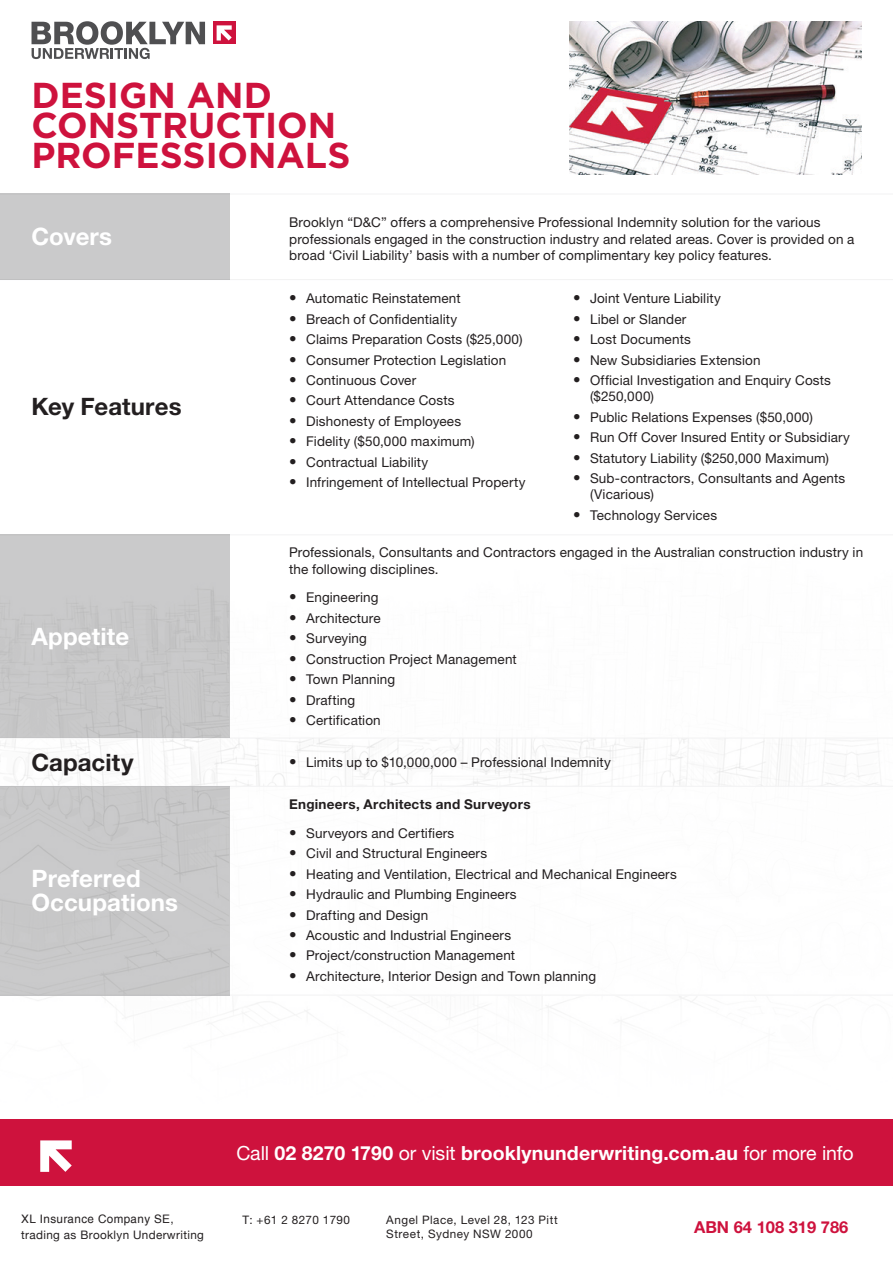
<style>
.page{position:relative;width:893px;height:1263px;background:#fff}
.page>*{position:absolute;margin:0;border:0;box-sizing:border-box;transform-origin:0 0}
.Pages_Header{font:700 36px/30px "Gotham";color:#ce123d}
.Table_Header_Contact{font:700 24px/23.9px "Helvetica Neue LT Std";letter-spacing:.005em;color:#fff}
.Table_Header_Contact-2{font:700 24px "Helvetica Neue LT Std";letter-spacing:.005em;color:#231f20}
.t1{font:700 19.5px "Helvetica Neue LT Std";letter-spacing:.005em;color:#fff}
.t2{font:700 16.5px "Helvetica Neue LT Std";color:#ce123d}
.Pages_body_text{font:13.5px/16.2px "Helvetica Neue LT Std";letter-spacing:.01em;color:#231f20}
.Pages_body_text-2{font:700 13.5px "Helvetica Neue LT Std";letter-spacing:.02em;color:#231f20}
.t3{font:11.7px/14.1px "Helvetica Neue LT Std";letter-spacing:.04em;color:#231f20}
.t4{font:11.7px "Helvetica Neue";letter-spacing:.03em;color:#231f20}
.t5{font:11.7px "Helvetica";letter-spacing:.03em;color:#231f20}
.s1{font-family:"Arial"}
.s2{font-size:15px}
.s3{font-weight:400}
</style>
<div class="page">
<div style="left:0;top:1119px;width:893px;height:67px;background:#ce123d"></div>
<svg style="left:40px;top:1140px;width:32px;height:32px"></svg>
<hr style="left:0;top:194px;width:893px;height:1px;background:#f2f2f3">
<hr style="left:0;top:279px;width:893px;height:1px;background:#f2f2f3">
<hr style="left:0;top:534px;width:893px;height:1px;background:#f2f2f3">
<hr style="left:0;top:738px;width:893px;height:1px;background:#f2f2f3">
<hr style="left:0;top:786px;width:893px;height:1px;background:#f2f2f3">
<hr style="left:0;top:995px;width:893px;height:1px;background:#f2f2f3">
<img style="left:570px;top:21px;width:291px;height:153px">
<div style="left:0;top:193px;width:230px;height:87px;background:#cacacb"></div>
<div style="left:0;top:534px;width:230px;height:204px;background:#c9c9ca"></div>
<div style="left:0;top:786px;width:230px;height:209px;background:#c9c9ca"></div>
<div style="left:213px;top:22px;width:22px;height:22px;background:#ce123d"></div>
<svg style="left:217px;top:25px;width:15px;height:16px"></svg>
<svg style="left:32px;top:21px;width:173px;height:38px"></svg>
<p class="Pages_Header" style="left:32px;top:80px;width:321px">DESIGN AND<br>CONSTRUCTION<br>PROFESSIONALS</p>
<p class="Table_Header_Contact" style="left:32px;top:224px;width:82px">Covers</p>
<p class="Table_Header_Contact-2" style="left:32px;top:392px;width:152px">Key Features</p>
<p class="Table_Header_Contact" style="left:32px;top:624px;width:99px">Appetite</p>
<p class="Table_Header_Contact-2" style="left:32px;top:748px;width:103px">Capacity</p>
<p class="Table_Header_Contact" style="left:32px;top:866px;width:148px">Prefer<span class="s1">r</span>ed<br>Occupations</p>
<p class="Pages_body_text" style="left:289px;top:214px;width:567px">Brooklyn “D&amp;C” offers a comprehensive Professional Indemnity solution for the various professionals engaged in the construction industry and related areas. Cover is provided on a broad ‘Civil Liability’ basis with a number of complimentary key policy features.</p>
<p class="Pages_body_text" style="left:289px;top:290px;width:173px"><span class="s2">•</span> Automatic Reinstatement</p>
<p class="Pages_body_text" style="left:289px;top:311px;width:170px"><span class="s2">•</span> Breach of Confidentiality</p>
<p class="Pages_body_text" style="left:289px;top:331px;width:235px"><span class="s2">•</span> Claims Preparation Costs ($25,000)</p>
<p class="Pages_body_text" style="left:289px;top:351px;width:219px"><span class="s2">•</span> Consumer Protection Legislation</p>
<p class="Pages_body_text" style="left:289px;top:372px;width:129px"><span class="s2">•</span> Continuous Cover</p>
<p class="Pages_body_text" style="left:289px;top:392px;width:167px"><span class="s2">•</span> Court Attendance Costs</p>
<p class="Pages_body_text" style="left:289px;top:413px;width:174px"><span class="s2">•</span> Dishonesty of Employees</p>
<p class="Pages_body_text" style="left:289px;top:433px;width:187px"><span class="s2">•</span> Fidelity ($50,000 maximum)</p>
<p class="Pages_body_text" style="left:289px;top:454px;width:141px"><span class="s2">•</span> Contractual Liability</p>
<p class="Pages_body_text" style="left:289px;top:474px;width:238px"><span class="s2">•</span> Infringement of Intellectual Property</p>
<p class="Pages_body_text" style="left:573px;top:290px;width:149px"><span class="s2">•</span> Joint Venture Liability</p>
<p class="Pages_body_text" style="left:573px;top:311px;width:115px"><span class="s2">•</span> Libel or Slander</p>
<p class="Pages_body_text" style="left:573px;top:331px;width:119px"><span class="s2">•</span> Lost Documents</p>
<p class="Pages_body_text" style="left:573px;top:351px;width:189px"><span class="s2">•</span> New Subsidiaries Extension</p>
<p class="Pages_body_text" style="left:590px;top:372px;width:242px;text-indent:-17px"><span class="s2">•</span> Official Investigation and Enquiry Costs ($250,000)</p>
<p class="Pages_body_text" style="left:573px;top:409px;width:241px"><span class="s2">•</span> Public Relations Expenses ($50,000)</p>
<p class="Pages_body_text" style="left:573px;top:429px;width:279px"><span class="s2">•</span> Run Off Cover Insured Entity or Subsidiary</p>
<p class="Pages_body_text" style="left:573px;top:449px;width:257px"><span class="s2">•</span> Statutory Liability ($250,000 Maximum)</p>
<p class="Pages_body_text" style="left:590px;top:470px;width:257px;text-indent:-17px"><span class="s2">•</span> Sub-contractors, Consultants and Agents (Vicarious)</p>
<p class="Pages_body_text" style="left:573px;top:507px;width:146px"><span class="s2">•</span> Technology Services</p>
<p class="Pages_body_text" style="left:289px;top:544px;width:576px">Professionals, Consultants and Contractors engaged in the Australian construction industry in the following disciplines.</p>
<p class="Pages_body_text" style="left:289px;top:589px;width:91px"><span class="s2">•</span> Engineering</p>
<p class="Pages_body_text" style="left:289px;top:610px;width:93px"><span class="s2">•</span> Architecture</p>
<p class="Pages_body_text" style="left:289px;top:630px;width:79px"><span class="s2">•</span> Surveying</p>
<p class="Pages_body_text" style="left:289px;top:651px;width:229px"><span class="s2">•</span> Construction Project Management</p>
<p class="Pages_body_text" style="left:289px;top:671px;width:107px"><span class="s2">•</span> Town Planning</p>
<p class="Pages_body_text" style="left:289px;top:692px;width:67px"><span class="s2">•</span> Drafting</p>
<p class="Pages_body_text" style="left:289px;top:712px;width:93px"><span class="s2">•</span> Certification</p>
<p class="Pages_body_text" style="left:289px;top:754px;width:323px"><span class="s2">•</span> Limits up to $10,000,000 – Professional Indemnity</p>
<p class="Pages_body_text-2" style="left:289px;top:795px;width:243px">Engineers, Architects and Surveyors</p>
<p class="Pages_body_text" style="left:289px;top:825px;width:167px"><span class="s2">•</span> Surveyors and Certifiers</p>
<p class="Pages_body_text" style="left:289px;top:845px;width:200px"><span class="s2">•</span> Civil and Structural Engineers</p>
<p class="Pages_body_text" style="left:289px;top:865px;width:389px"><span class="s2">•</span> Heating and Ventilation, Electrical and Mechanical Engineers</p>
<p class="Pages_body_text" style="left:289px;top:886px;width:229px"><span class="s2">•</span> Hydraulic and Plumbing Engineers</p>
<p class="Pages_body_text" style="left:289px;top:906px;width:141px"><span class="s2">•</span> Drafting and Design</p>
<p class="Pages_body_text" style="left:289px;top:927px;width:223px"><span class="s2">•</span> Acoustic and Industrial Engineers</p>
<p class="Pages_body_text" style="left:289px;top:947px;width:227px"><span class="s2">•</span> Project/construction Management</p>
<p class="Pages_body_text" style="left:289px;top:968px;width:309px"><span class="s2">•</span> Architecture, Interior Design and Town planning</p>
<p class="t5" style="left:21px;top:1212px;width:154px">XL Insurance Company SE,</p>
<p class="t4" style="left:21px;top:1226px;width:184px">trading as Brooklyn Underwriting</p>
<h3 class="t1" style="left:236px;top:1141px;width:619px"><span class="s3">Call</span> 02 8270 1790 <span class="s3">or visit</span> brooklynunderwriting.com.au <span class="s3">for more info</span></h3>
<p class="t3" style="left:242px;top:1212px;width:109px">T: +61 2 8270 1790</p>
<p class="t3" style="left:386px;top:1212px;width:173px">Angel Place, Level 28, 123 Pitt<br>Street, Sydney NSW 2000</p>
<p class="t2" style="left:694px;top:1217px;width:156px">ABN 64 108 319 786</p>
</div>
